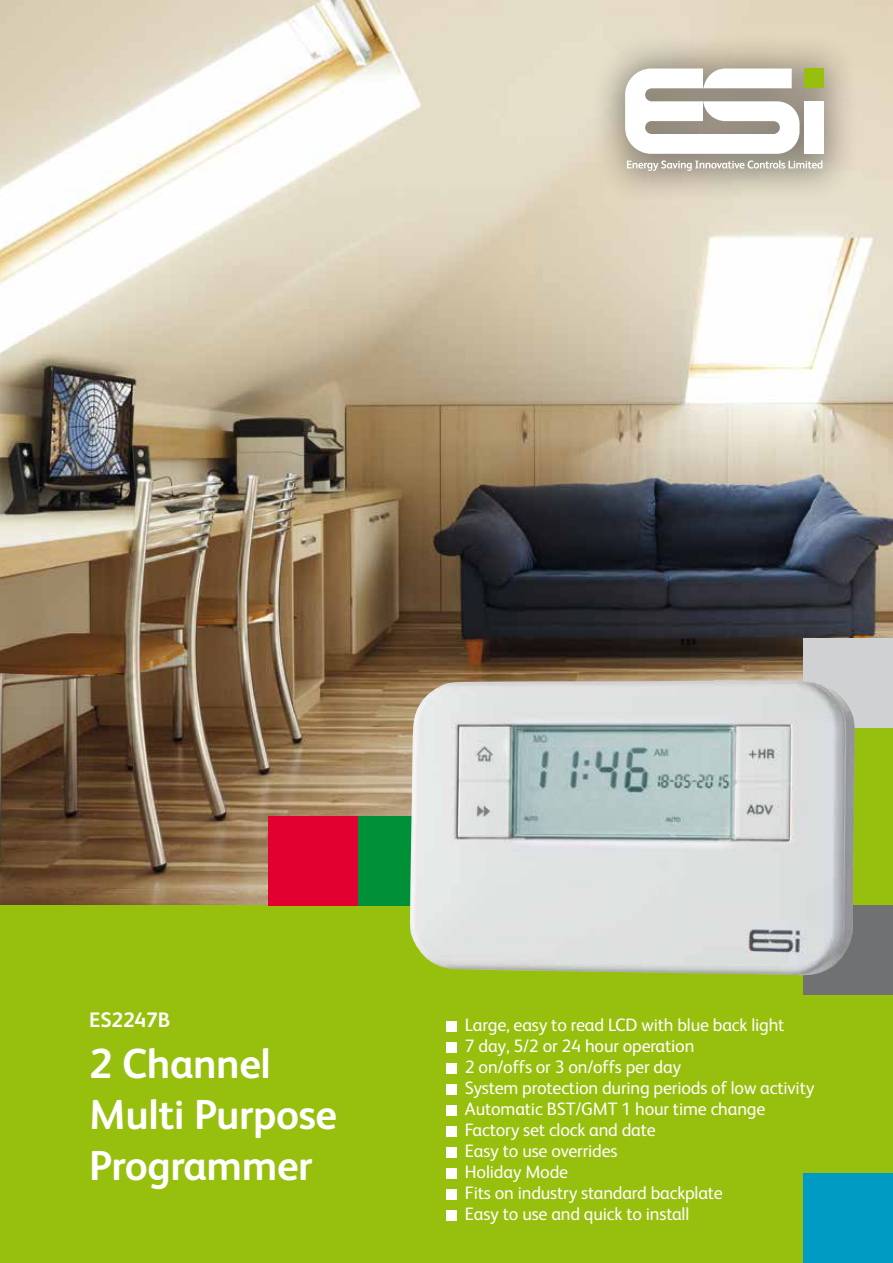
<style>
.page{position:relative;width:893px;height:1263px;background:#fff}
.page>*{position:absolute;margin:0;border:0;box-sizing:border-box;transform-origin:0 0}
.t1{font:700 42px/51px "FS Albert";letter-spacing:-.01em;color:#fff}
.t2{font:700 21px "FS Albert";letter-spacing:-.01em;color:#fff}
.t3{font:18px/21px "FS Albert";letter-spacing:-.01em;color:#fff}
</style>
<div class="page">
<img style="left:0;top:0;width:893px;height:906px">
<div style="left:0;top:906px;width:893px;height:357px;background:#97bf0d"></div>
<div style="left:357px;top:816px;width:89px;height:90px;background:#009037"></div>
<div style="left:446px;top:727px;width:447px;height:319px;background:#97bf0d"></div>
<div style="left:268px;top:816px;width:89px;height:90px;background:#e20030"></div>
<div style="left:804px;top:1174px;width:89px;height:89px;background:#009bc2"></div>
<div style="left:804px;top:638px;width:89px;height:89px;background:#d0d1d2"></div>
<div style="left:804px;top:906px;width:89px;height:89px;background:#707172"></div>
<div style="left:589px;top:33px;width:271px;height:172px;background:#000;opacity:.4"></div>
<svg style="left:627px;top:160px;width:195px;height:11px"></svg>
<div style="left:804px;top:69px;width:20px;height:19px;background:#97bf0d"></div>
<div style="left:804px;top:101px;width:20px;height:53px;background:#fff"></div>
<svg style="left:625px;top:68px;width:174px;height:86px"></svg>
<div style="left:446px;top:1021px;width:11px;height:10px;background:#fff"></div>
<div style="left:446px;top:1042px;width:11px;height:10px;background:#fff"></div>
<div style="left:446px;top:1063px;width:11px;height:10px;background:#fff"></div>
<div style="left:446px;top:1084px;width:11px;height:10px;background:#fff"></div>
<div style="left:446px;top:1105px;width:11px;height:10px;background:#fff"></div>
<div style="left:446px;top:1126px;width:11px;height:10px;background:#fff"></div>
<div style="left:446px;top:1147px;width:11px;height:10px;background:#fff"></div>
<div style="left:446px;top:1168px;width:11px;height:10px;background:#fff"></div>
<div style="left:446px;top:1189px;width:11px;height:10px;background:#fff"></div>
<div style="left:446px;top:1210px;width:11px;height:10px;background:#fff"></div>
<img style="left:410px;top:680px;width:445px;height:295px">
<p class="t2" style="left:89px;top:1006px;width:83px">ES2247B</p>
<h1 class="t1" style="left:89px;top:1037px;width:249px">2 Channel<br>Multi Purpose<br>Programmer</h1>
<p class="t3" style="left:465px;top:1014px;width:351px">Large, easy to read LCD with blue back light<br>7 day, 5/2 or 24 hour operation<br>2 on/offs or 3 on/offs per day<br>System protection during periods of low activity<br>Automatic BST/GMT 1 hour time change<br>Factory set clock and date<br>Easy to use overrides<br>Holiday Mode<br>Fits on industry standard backplate<br>Easy to use and quick to install</p>
</div>
